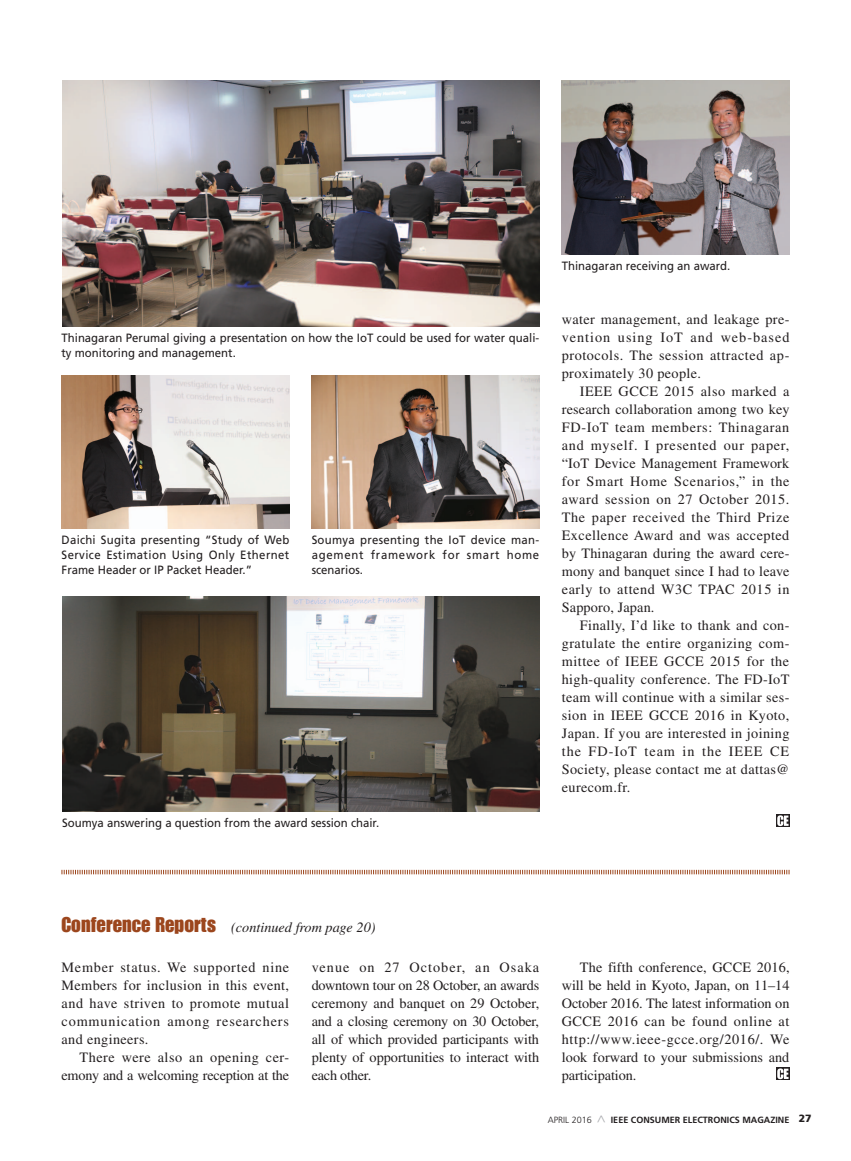
<style>
.page{position:relative;width:851px;height:1161px;background:#fff}
.page>*{position:absolute;margin:0;border:0;box-sizing:border-box;transform-origin:0 0}
.t1{font:14.25px/18px "Times LT Std";letter-spacing:.025em;color:#231f20;text-align:justify}
.t2{font:14.25px/18px "Times LT Std";letter-spacing:-.015em;color:#231f20;text-align:right}
.t3{font:italic 14.25px "Times LT Std";color:#231f20}
.t4{font:12px/15px "Frutiger LT Std";color:#231f20;text-align:justify;scale:.95 1}
.t5{font:700 9px "Frutiger LT Std";color:#231f20}
.s1{font-family:"Impact LT Std";font-style:normal;font-size:20.85px;color:#9c461d}
.s2{font-weight:300}
.s3{font-weight:300;font-stretch:condensed;font-size:15px;color:#a8a9ad}
.s4{font-weight:900;font-size:10.5px}
</style>
<div class="page">
<svg style="left:776px;top:814px;width:13px;height:13px"></svg>
<svg style="left:777px;top:815px;width:11px;height:11px"></svg>
<img style="left:62px;top:80px;width:477px;height:247px">
<img style="left:62px;top:376px;width:227px;height:153px">
<img style="left:312px;top:376px;width:227px;height:153px">
<img style="left:561px;top:81px;width:228px;height:174px">
<img style="left:62px;top:596px;width:477px;height:216px">
<svg style="left:61px;top:869px;width:728px;height:6px"></svg>
<svg style="left:776px;top:1067px;width:13px;height:13px"></svg>
<svg style="left:777px;top:1068px;width:11px;height:11px"></svg>
<p class="t4" style="left:61px;top:330px;width:504px">Thinagaran Perumal giving a presentation on how the IoT could be used for water quali&shy;ty monitoring and management.</p>
<p class="t4" style="left:62px;top:532px;width:241px">Daichi Sugita presenting “Study of Web Service Estimation Using Only Ethernet Frame Header or IP Packet Header.”</p>
<p class="t4" style="left:311px;top:532px;width:241px">Soumya presenting the IoT device man&shy;agement framework for smart home scenarios.</p>
<p class="t4" style="left:62px;top:815px;width:335px">Soumya answering a question from the award session chair.</p>
<p class="t4" style="left:561px;top:258px;width:179px">Thinagaran receiving an award.</p>
<p class="t1" style="left:561px;top:310px;width:229px;text-align:left">water management, and leakage pre&shy;vention using IoT and web-based protocols. The session attracted ap-- proximately 30 people.</p>
<p class="t1" style="left:561px;top:382px;width:229px;text-indent:18px">IEEE GCCE 2015 also marked a research collaboration among two key FD-IoT team members: Thinagaran and myself. I presented our paper, “IoT Device Management Framework for Smart Home Scenarios,” in the award session on 27 October 2015.<br>The paper received the Third Prize Excellence Award and was accepted by Thinagaran during the award cere&shy;mony and banquet since I had to leave early to attend W3C TPAC 2015 in Sapporo, Japan.</p>
<p class="t1" style="left:561px;top:616px;width:229px;text-indent:18px">Finally, I’d like to thank and con&shy;gratulate the entire organizing com&shy;mittee of IEEE GCCE 2015 for the high-quality conference. The FD-IoT team will continue with a similar ses&shy;sion in IEEE GCCE 2016 in Kyoto, Japan. If you are interested in joining the FD-IoT team in the IEEE CE Society, please contact me at dattas@ eurecom.fr.</p>
<p class="t3" style="left:62px;top:920px;width:315px"><span class="s1">Conference Reports</span> (continued from page 20)</p>
<p class="t1" style="left:61px;top:958px;width:229px">Member status. We supported nine Members for inclusion in this event, and have striven to promote mutual communication among researchers and engineers.</p>
<p class="t2" style="left:61px;top:1048px;width:229px">There were also an opening cer&shy;emony and a welcoming reception at the</p>
<p class="t1" style="left:311px;top:958px;width:229px">venue on 27 October, an Osaka downtown tour on 28 October, an awards ceremony and banquet on 29 October, and a closing ceremony on 30 October, all of which provided participants with plenty of opportunities to interact with each other.</p>
<p class="t1" style="left:562px;top:958px;width:229px;text-indent:18px">The fifth conference, GCCE 2016, will be held in Kyoto, Japan, on 11–14<br>October 2016. The latest information on GCCE 2016 can be found online at http://www.ieee-gcce.org/2016/. We look forward to your submissions and participation.</p>
<p class="t5" style="left:547px;top:1115px;width:265px"><span class="s2">april 2016</span> <span class="s3">^</span> IEEE CONSUMER ELECTRONICS MAGAZINE <span class="s4">27</span></p>
</div>
